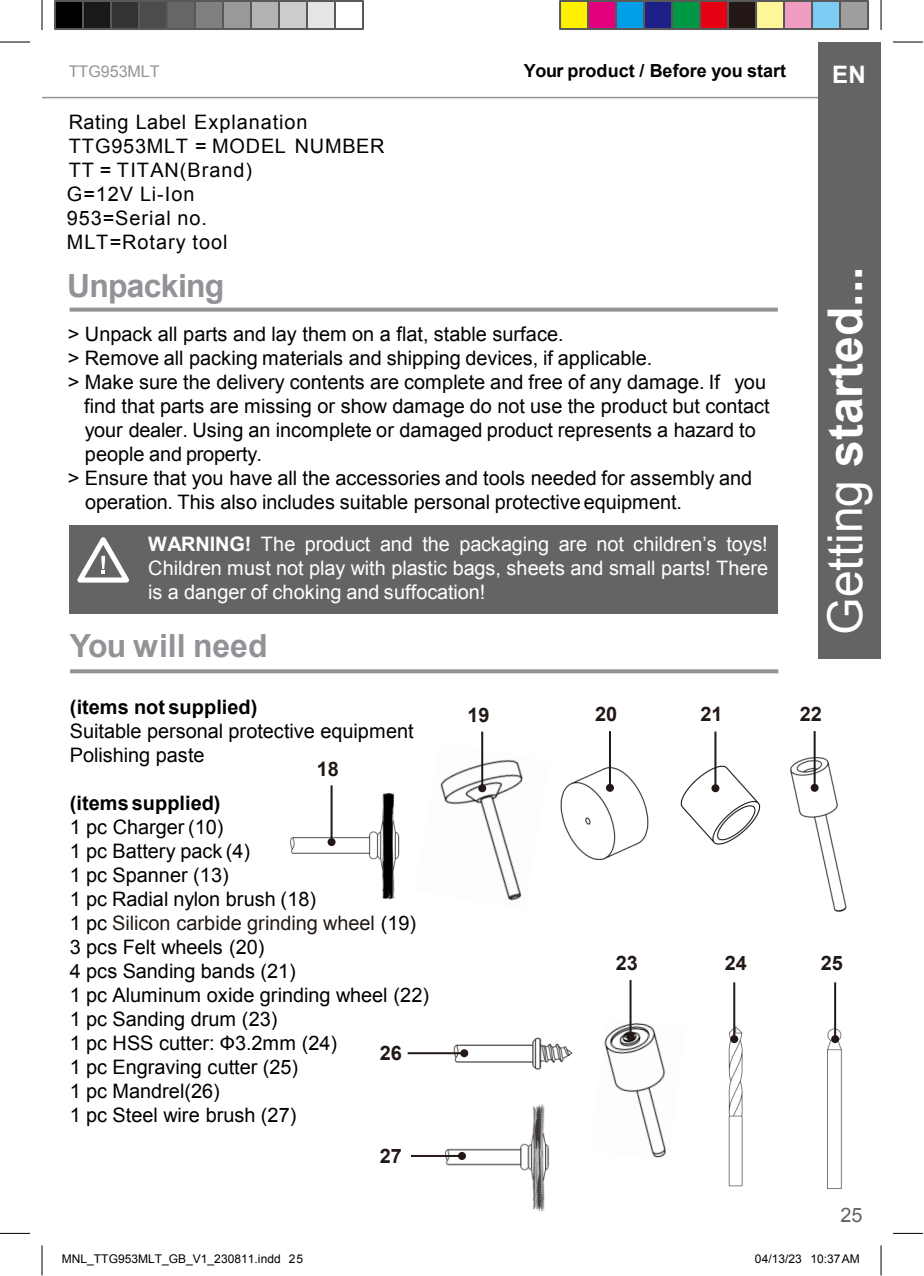
<style>
.page{position:relative;width:924px;height:1276px;background:#fff}
.page>*{position:absolute;margin:0;border:0;box-sizing:border-box;transform-origin:0 0}
.t1{font:700 48px "Arial";color:#fff}
.t2{font:700 32px "Arial";color:#919397}
.t3{font:700 32px "Arial";letter-spacing:-.02em;color:#919397}
.t4{font:700 24px "Arial";color:#fff}
.t5{font:20px/24px "Arial";color:#030000}
.t6{font:20px/24px "Arial";color:#000}
.t7{font:20px/24px "Arial";color:#fff;text-align:justify}
.t8{font:20px/24px "Arial";letter-spacing:.045em;color:#030000}
.t9{font:700 20px "Arial";color:#221815}
.t10{font:700 20px "Arial";letter-spacing:.005em;color:#000}
.t11{font:20px "Arial";color:#636466}
.t12{font:700 18px "Arial";color:#030000}
.t13{font:16px "Arial";letter-spacing:-.005em;color:#919397}
.t14{font:12px "Arial";letter-spacing:.005em;color:#000}
.s1{color:#000}
.s2{font-weight:700}
.s3{font-weight:400}
.s4{color:#221815}
</style>
<div class="page">
<hr style="left:893px;top:1232px;width:30px;height:1px;background:#000">
<hr style="left:42px;top:1245px;width:1px;height:30px;background:#000">
<hr style="left:881px;top:1245px;width:1px;height:30px;background:#000">
<svg style="left:70px;top:307px;width:708px;height:4px;background:#a1a3a6"></svg>
<div style="left:70px;top:525px;width:67px;height:88px;background:#636466"></div>
<div style="left:137px;top:525px;width:641px;height:88px;background:#636466"></div>
<svg style="left:77px;top:537px;width:52px;height:46px"></svg>
<svg style="left:70px;top:669px;width:708px;height:4px;background:#999a9e"></svg>
<hr style="left:0;top:42px;width:30px;height:1px;background:#000">
<hr style="left:893px;top:42px;width:30px;height:1px;background:#000">
<hr style="left:42px;top:0;width:1px;height:30px;background:#000">
<hr style="left:881px;top:0;width:1px;height:30px;background:#000">
<div style="left:55px;top:1px;width:28px;height:28px;background:#000"></div>
<div style="left:54px;top:0;width:30px;height:30px;border:2px solid #595959"></div>
<div style="left:83px;top:1px;width:28px;height:28px;background:#191919"></div>
<div style="left:82px;top:0;width:30px;height:30px;border:2px solid #595959"></div>
<div style="left:111px;top:1px;width:28px;height:28px;background:#333"></div>
<div style="left:110px;top:0;width:30px;height:30px;border:2px solid #595959"></div>
<div style="left:139px;top:1px;width:28px;height:28px;background:#4c4c4c"></div>
<div style="left:138px;top:0;width:30px;height:30px;border:2px solid #595959"></div>
<div style="left:167px;top:1px;width:28px;height:28px;background:#666"></div>
<div style="left:166px;top:0;width:30px;height:30px;border:2px solid #595959"></div>
<div style="left:195px;top:1px;width:28px;height:28px;background:#7f7f7f"></div>
<div style="left:194px;top:0;width:30px;height:30px;border:2px solid #595959"></div>
<div style="left:223px;top:1px;width:28px;height:28px;background:#999"></div>
<div style="left:222px;top:0;width:30px;height:30px;border:2px solid #595959"></div>
<div style="left:251px;top:1px;width:28px;height:28px;background:#b3b3b3"></div>
<div style="left:250px;top:0;width:30px;height:30px;border:2px solid #595959"></div>
<div style="left:279px;top:1px;width:28px;height:28px;background:#ccc"></div>
<div style="left:278px;top:0;width:30px;height:30px;border:2px solid #595959"></div>
<div style="left:307px;top:1px;width:28px;height:28px;background:#e5e5e5"></div>
<div style="left:306px;top:0;width:30px;height:30px;border:2px solid #595959"></div>
<div style="left:334px;top:0;width:30px;height:30px;border:2px solid #595959"></div>
<div style="left:560px;top:1px;width:28px;height:28px;background:#fff000"></div>
<div style="left:559px;top:0;width:30px;height:30px;border:2px solid #595959"></div>
<div style="left:588px;top:1px;width:28px;height:28px;background:#e3007f"></div>
<div style="left:587px;top:0;width:30px;height:30px;border:2px solid #595959"></div>
<div style="left:616px;top:1px;width:28px;height:28px;background:#009fe8"></div>
<div style="left:615px;top:0;width:30px;height:30px;border:2px solid #595959"></div>
<div style="left:644px;top:1px;width:28px;height:28px;background:#1d2087"></div>
<div style="left:643px;top:0;width:30px;height:30px;border:2px solid #595959"></div>
<div style="left:672px;top:1px;width:28px;height:28px;background:#009844"></div>
<div style="left:671px;top:0;width:30px;height:30px;border:2px solid #595959"></div>
<div style="left:700px;top:1px;width:28px;height:28px;background:#e50012"></div>
<div style="left:699px;top:0;width:30px;height:30px;border:2px solid #595959"></div>
<div style="left:728px;top:1px;width:28px;height:28px;background:#231815"></div>
<div style="left:727px;top:0;width:30px;height:30px;border:2px solid #595959"></div>
<div style="left:756px;top:1px;width:28px;height:28px;background:#fff697"></div>
<div style="left:755px;top:0;width:30px;height:30px;border:2px solid #595959"></div>
<div style="left:784px;top:1px;width:28px;height:28px;background:#f09dc1"></div>
<div style="left:783px;top:0;width:30px;height:30px;border:2px solid #595959"></div>
<div style="left:812px;top:1px;width:28px;height:28px;background:#7dccf3"></div>
<div style="left:811px;top:0;width:30px;height:30px;border:2px solid #595959"></div>
<div style="left:840px;top:1px;width:28px;height:28px;background:#9e9e9f"></div>
<div style="left:839px;top:0;width:30px;height:30px;border:2px solid #595959"></div>
<hr style="left:42px;top:97px;width:777px;height:1px;background:#919397">
<div style="left:818px;top:42px;width:63px;height:616px;background:#636466"></div>
<img style="left:680px;top:764px;width:81px;height:81px">
<img style="left:604px;top:1017px;width:62px;height:141px">
<hr style="left:714px;top:731px;width:2px;height:57px;background:#221815">
<div style="left:711px;top:784px;width:8px;height:8px;background:#221815;border-radius:50%"></div>
<hr style="left:630px;top:979px;width:2px;height:57px;background:#221815">
<div style="left:627px;top:1032px;width:8px;height:8px;background:#221815;border-radius:50%"></div>
<img style="left:728px;top:1025px;width:15px;height:161px">
<img style="left:448px;top:1037px;width:125px;height:33px">
<img style="left:437px;top:1104px;width:113px;height:108px">
<hr style="left:411px;top:1154px;width:51px;height:2px;background:#221815">
<svg style="left:458px;top:1151px;width:8px;height:8px"></svg>
<img style="left:827px;top:1027px;width:15px;height:162px">
<hr style="left:834px;top:982px;width:2px;height:56px;background:#221815">
<svg style="left:831px;top:1034px;width:8px;height:8px"></svg>
<hr style="left:733px;top:982px;width:2px;height:56px;background:#221815">
<div style="left:730px;top:1034px;width:8px;height:8px;background:#221815;border-radius:50%"></div>
<hr style="left:408px;top:1052px;width:56px;height:2px;background:#221815">
<div style="left:460px;top:1049px;width:8px;height:8px;background:#221815;border-radius:50%"></div>
<img style="left:790px;top:752px;width:57px;height:161px">
<hr style="left:814px;top:731px;width:2px;height:56px;background:#221815">
<div style="left:811px;top:783px;width:8px;height:8px;background:#221815;border-radius:50%"></div>
<img style="left:560px;top:766px;width:89px;height:94px">
<hr style="left:609px;top:731px;width:2px;height:56px;background:#221815">
<div style="left:606px;top:783px;width:8px;height:8px;background:#221815;border-radius:50%"></div>
<img style="left:440px;top:741px;width:83px;height:160px">
<hr style="left:481px;top:731px;width:2px;height:57px;background:#221815">
<div style="left:478px;top:784px;width:8px;height:8px;background:#221815;border-radius:50%"></div>
<img style="left:289px;top:785px;width:111px;height:115px">
<hr style="left:331px;top:785px;width:2px;height:56px;background:#221815">
<svg style="left:328px;top:837px;width:8px;height:8px"></svg>
<hr style="left:0;top:1232px;width:30px;height:1px;background:#000">
<p class="t13" style="left:69px;top:61px;width:92px">TTG953MLT</p>
<p class="t12" style="left:524px;top:59px;width:264px"><span class="s1">Your product</span> / Before you start</p>
<p class="t4" style="left:832px;top:59px;width:35px">EN</p>
<p class="t8" style="left:67px;top:110px;width:319px">Rating Label Explanation<br>TTG953MLT = MODEL NUMBER<br>TT = TITAN(Brand)<br>G=12V Li-Ion<br>953=Serial no.<br>MLT=Rotary tool</p>
<p class="t3" style="left:67px;top:264px;width:159px">Unpacking</p>
<p class="t5" style="left:68px;top:322px;width:497px">&gt; Unpack all parts and lay them on a flat, stable surface.</p>
<p class="t5" style="left:68px;top:346px;width:586px">&gt; Remove all packing materials and shipping devices, if applicable.</p>
<p class="t5" style="left:68px;top:370px;width:700px">&gt; Make sure the delivery contents are complete and free of any damage. If you</p>
<p class="t5" style="left:84px;top:394px;width:687px">find that parts are missing or show damage do not use the product but contact</p>
<p class="t5" style="left:85px;top:418px;width:673px">your dealer. Using an incomplete or damaged product represents a hazard to people and property.</p>
<p class="t5" style="left:85px;top:466px;width:669px;text-indent:-17px">&gt; Ensure that you have all the accessories and tools needed for assembly and operation. This also includes suitable personal protective equipment.</p>
<p class="t7" style="left:148px;top:532px;width:621px"><span class="s2">WARNING!</span> The product and the packaging are not children’s toys!<br>Children must not play with plastic bags, sheets and small parts! There is a danger of choking and suffocation!</p>
<p class="t2" style="left:70px;top:624px;width:199px">You will need</p>
<p class="t1" style="left:813px;top:634px;width:370px;rotate:-90deg"><span class="s3">Getting</span> started...</p>
<p class="t10" style="left:70px;top:693px;width:189px">(items not supplied)</p>
<p class="t6" style="left:70px;top:719px;width:345px">Suitable personal protective equipment</p>
<p class="t6" style="left:70px;top:743px;width:136px">Polishing paste</p>
<p class="t9" style="left:317px;top:755px;width:24px">18</p>
<p class="t6" style="left:70px;top:791px;width:361px"><span class="s2">(items supplied)<br></span>1 pc Charger (10)<br>1 pc Battery pack (4)<br>1 pc Spanner (13)<br>1 pc Radial nylon brush (18)<br>1 pc <span class="s4">Silicon carbide grinding wheel</span> (19)<br>3 pcs Felt wheels (20)<br>4 pcs Sanding bands (21)<br>1 pc Aluminum oxide grinding wheel (22)<br>1 pc Sanding drum (23)<br>1 pc HSS cutter: Ф3.2mm (24)<br>1 pc Engraving cutter (25)<br>1 pc Mandrel(26)<br>1 pc Steel wire brush (27)</p>
<p class="t9" style="left:380px;top:1039px;width:24px">26</p>
<p class="t14" style="left:62px;top:1250px;width:243px">MNL_TTG953MLT_GB_V1_230811.indd 25</p>
<p class="t9" style="left:380px;top:1142px;width:24px">27</p>
<p class="t9" style="left:467px;top:701px;width:24px">19</p>
<p class="t9" style="left:595px;top:700px;width:24px">20</p>
<p class="t9" style="left:800px;top:700px;width:24px">22</p>
<p class="t9" style="left:701px;top:700px;width:24px">21</p>
<p class="t9" style="left:616px;top:949px;width:24px">23</p>
<p class="t9" style="left:725px;top:949px;width:24px">24</p>
<p class="t9" style="left:821px;top:949px;width:24px">25</p>
<p class="t11" style="left:841px;top:1201px;width:24px">25</p>
<p class="t14" style="left:755px;top:1250px;width:106px">04/13/23 10:37AM</p>
</div>
